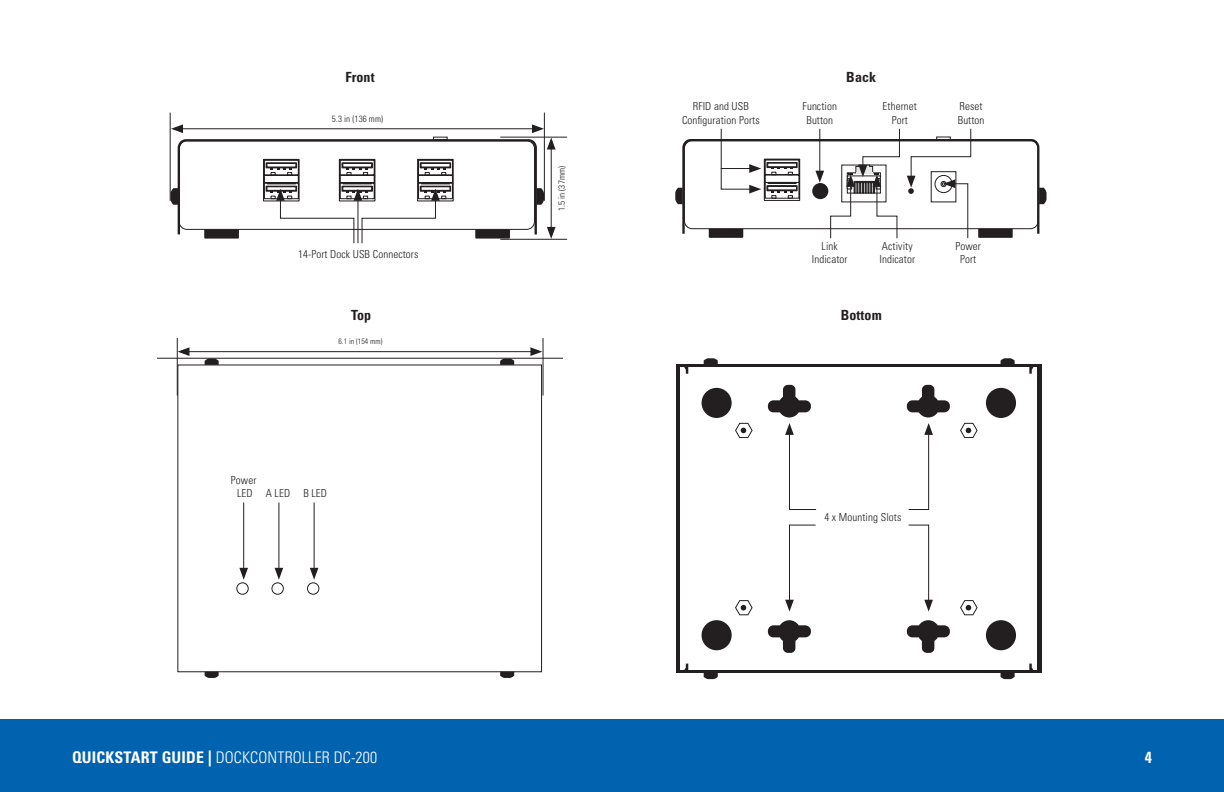
<style>
.page{position:relative;width:1224px;height:792px;background:#fff}
.page>*{position:absolute;margin:0;border:0;box-sizing:border-box;transform-origin:0 0}
.t1{font:300 condensed 16px "Univers LT Pro";letter-spacing:.01em;color:#fff}
.t2{font:700 condensed 16px "Univers LT Pro";color:#fff}
.SML_COPY_-_CENTER_AL{font:700 condensed 14px "Univers LT Pro";letter-spacing:.01em;color:#231f20}
.XSML_COPY_-_CENTER_A{font:300 condensed 11px/13.2px "Univers LT Pro";letter-spacing:.01em;color:#231f20;text-align:center}
.SML_COPY_-_CENTER_AL-2{font:300 condensed 9px "Univers LT Pro";letter-spacing:.01em;color:#231f20}
.SML_COPY_-_CENTER_AL-3{font:300 condensed 7.8px "Univers LT Pro";letter-spacing:.01em;color:#231f20}
.s1{font-weight:700}
</style>
<div class="page">
<div style="left:0;top:719px;width:1224px;height:73px;background:#0162b0"></div>
<div style="left:676px;top:365px;width:366px;height:308px;background:#231f20"></div>
<div style="left:681px;top:367px;width:356px;height:303px;background:#fff"></div>
<svg style="left:704px;top:673px;width:14px;height:6px"></svg>
<svg style="left:704px;top:358px;width:14px;height:7px"></svg>
<svg style="left:1001px;top:673px;width:14px;height:6px"></svg>
<svg style="left:1001px;top:358px;width:14px;height:7px"></svg>
<div style="left:702px;top:620px;width:30px;height:30px;background:#231f20;border-radius:50%"></div>
<div style="left:702px;top:388px;width:30px;height:30px;background:#231f20;border-radius:50%"></div>
<div style="left:986px;top:620px;width:30px;height:30px;background:#231f20;border-radius:50%"></div>
<div style="left:986px;top:388px;width:30px;height:30px;background:#231f20;border-radius:50%"></div>
<svg style="left:768px;top:620px;width:43px;height:33px"></svg>
<svg style="left:907px;top:620px;width:43px;height:33px"></svg>
<svg style="left:960px;top:600px;width:18px;height:15px"></svg>
<svg style="left:960px;top:423px;width:18px;height:15px"></svg>
<svg style="left:735px;top:600px;width:18px;height:15px"></svg>
<svg style="left:735px;top:423px;width:18px;height:15px"></svg>
<svg style="left:684px;top:664px;width:4px;height:6px"></svg>
<svg style="left:684px;top:367px;width:4px;height:7px"></svg>
<svg style="left:1029px;top:664px;width:5px;height:6px"></svg>
<svg style="left:1029px;top:367px;width:5px;height:7px"></svg>
<div style="left:177px;top:365px;width:365px;height:307px;border:1px solid #231f20"></div>
<svg style="left:500px;top:359px;width:14px;height:6px"></svg>
<svg style="left:500px;top:672px;width:14px;height:6px"></svg>
<svg style="left:205px;top:359px;width:14px;height:6px"></svg>
<svg style="left:205px;top:672px;width:14px;height:6px"></svg>
<svg style="left:675px;top:128px;width:372px;height:111px"></svg>
<hr style="left:177px;top:338px;width:1px;height:58px;background:#231f20">
<hr style="left:543px;top:338px;width:1px;height:58px;background:#231f20">
<hr style="left:186px;top:351px;width:348px;height:1px;background:#231f20">
<svg style="left:530px;top:347px;width:12px;height:9px"></svg>
<svg style="left:178px;top:347px;width:11px;height:9px"></svg>
<hr style="left:157px;top:358px;width:406px;height:1px;background:#231f20">
<hr style="left:243px;top:502px;width:1px;height:69px;background:#231f20">
<hr style="left:279px;top:502px;width:1px;height:69px;background:#231f20">
<hr style="left:314px;top:502px;width:1px;height:69px;background:#231f20">
<svg style="left:236px;top:568px;width:84px;height:27px"></svg>
<svg style="left:785px;top:524px;width:31px;height:88px"></svg>
<svg style="left:768px;top:385px;width:49px;height:125px"></svg>
<svg style="left:908px;top:524px;width:25px;height:88px"></svg>
<svg style="left:907px;top:385px;width:43px;height:125px"></svg>
<hr style="left:170px;top:113px;width:1px;height:88px;background:#231f20">
<hr style="left:544px;top:113px;width:1px;height:88px;background:#231f20">
<hr style="left:500px;top:137px;width:67px;height:1px;background:#231f20">
<hr style="left:500px;top:239px;width:67px;height:1px;background:#231f20">
<svg style="left:171px;top:124px;width:385px;height:120px"></svg>
<p class="SML_COPY_-_CENTER_AL" style="left:345px;top:69px;width:31px">Front</p>
<p class="SML_COPY_-_CENTER_AL-2" style="left:332px;top:112px;width:53px">5.3 in (136 mm)</p>
<p class="XSML_COPY_-_CENTER_A" style="left:298px;top:247px;width:122px">14-Port Dock USB Connectors</p>
<p class="SML_COPY_-_CENTER_AL" style="left:351px;top:306px;width:22px">Top</p>
<p class="SML_COPY_-_CENTER_AL-3" style="left:338px;top:336px;width:46px">6.1 in (154 mm)</p>
<p class="XSML_COPY_-_CENTER_A" style="left:231px;top:472px;width:27px">Power</p>
<p class="XSML_COPY_-_CENTER_A" style="left:237px;top:486px;width:17px">LED</p>
<p class="XSML_COPY_-_CENTER_A" style="left:266px;top:486px;width:26px">A LED</p>
<p class="XSML_COPY_-_CENTER_A" style="left:303px;top:486px;width:25px">B LED</p>
<p class="SML_COPY_-_CENTER_AL-2" style="left:556px;top:211px;width:47px;rotate:-90deg">1.5 in (37mm)</p>
<p class="XSML_COPY_-_CENTER_A" style="left:682px;top:99px;width:79px">RFID and USB<br>Configuration Ports</p>
<p class="XSML_COPY_-_CENTER_A" style="left:803px;top:99px;width:36px">Function</p>
<p class="XSML_COPY_-_CENTER_A" style="left:806px;top:113px;width:28px">Button</p>
<p class="SML_COPY_-_CENTER_AL" style="left:846px;top:69px;width:31px">Back</p>
<p class="XSML_COPY_-_CENTER_A" style="left:883px;top:99px;width:36px">Ethernet</p>
<p class="XSML_COPY_-_CENTER_A" style="left:892px;top:113px;width:18px">Port</p>
<p class="XSML_COPY_-_CENTER_A" style="left:960px;top:99px;width:25px">Reset</p>
<p class="XSML_COPY_-_CENTER_A" style="left:958px;top:113px;width:28px">Button</p>
<p class="XSML_COPY_-_CENTER_A" style="left:822px;top:239px;width:18px">Link</p>
<p class="XSML_COPY_-_CENTER_A" style="left:812px;top:252px;width:37px">Indicator</p>
<p class="XSML_COPY_-_CENTER_A" style="left:882px;top:239px;width:32px">Activity</p>
<p class="XSML_COPY_-_CENTER_A" style="left:879px;top:252px;width:37px">Indicator</p>
<p class="SML_COPY_-_CENTER_AL" style="left:841px;top:306px;width:43px">Bottom</p>
<p class="XSML_COPY_-_CENTER_A" style="left:955px;top:239px;width:27px">Power</p>
<p class="XSML_COPY_-_CENTER_A" style="left:960px;top:252px;width:18px">Port</p>
<p class="XSML_COPY_-_CENTER_A" style="left:824px;top:510px;width:78px">4 x Mounting Slots</p>
<h1 class="t1" style="left:72px;top:746px;width:307px"><span class="s1">QUICKSTART GUIDE |</span> DOCKCONTROLLER DC-200</h1>
<h1 class="t2" style="left:1145px;top:747px;width:9px">4</h1>
</div>
